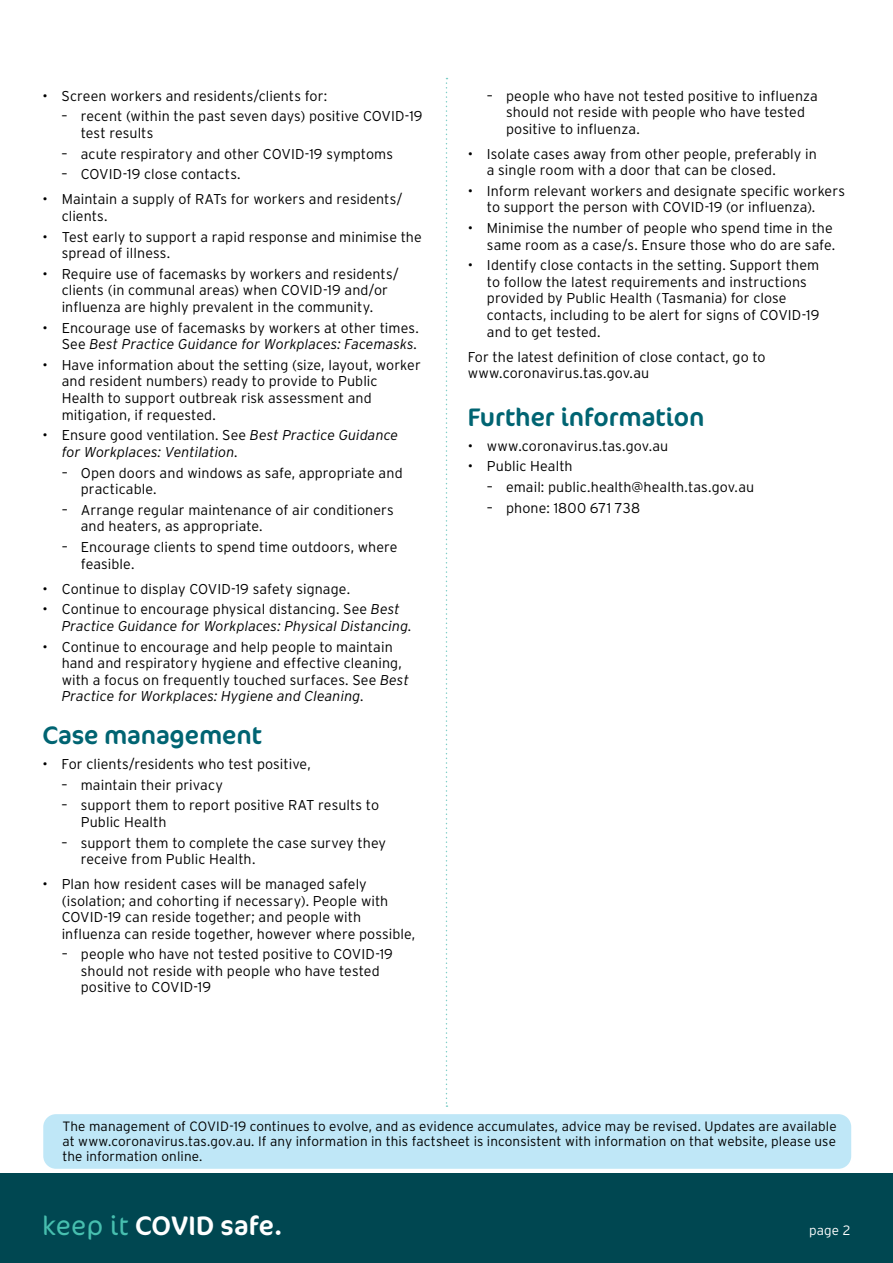
<style>
.page{position:relative;width:893px;height:1263px;background:#fff}
.page>*{position:absolute;margin:0;border:0;box-sizing:border-box;transform-origin:0 0}
.t1{font:27px "Cocon Pro";letter-spacing:.01em;color:#fff}
.t2{font:25.5px "Cocon Pro";letter-spacing:-.005em;color:#006472}
.t3{font:300 14.25px/16.5px "Interstate";letter-spacing:.005em;color:#000}
.t4{font:italic 300 14.25px/16.5px "Interstate";color:#000}
.t5{font:300 13.5px/15px "Interstate";letter-spacing:.01em;color:#000;text-align:justify}
.t6{font:300 13.5px "Interstate";color:#fff}
.s1{font-style:italic}
.s2{font-style:normal}
.s3{font-weight:300;color:#47bfaf}
</style>
<div class="page">
<svg style="left:446px;top:78px;width:1px;height:1029px"></svg>
<div style="left:0;top:1174px;width:893px;height:89px;background:#004751"></div>
<div style="left:43px;top:1114px;width:808px;height:55px;background:#bfe7f7;border-radius:13px"></div>
<p class="t3" style="left:43px;top:87px;width:286px">• Screen workers and residents/clients for:</p>
<p class="t3" style="left:81px;top:108px;width:343px;text-indent:-19px">– recent (within the past seven days) positive COVID-19 test results</p>
<p class="t3" style="left:62px;top:145px;width:333px">– acute respiratory and other COVID-19 symptoms</p>
<p class="t3" style="left:62px;top:166px;width:181px">– COVID-19 close contacts.</p>
<p class="t3" style="left:62px;top:191px;width:342px;text-indent:-19px">• Maintain a supply of RATs for workers and residents/ clients.</p>
<p class="t3" style="left:62px;top:228px;width:362px;text-indent:-19px">• Test early to support a rapid response and minimise the spread of illness.</p>
<p class="t3" style="left:43px;top:266px;width:358px;text-align:center">• Require use of facemasks by workers and residents/ clients (in communal areas) when COVID-19 and/or influenza are highly prevalent in the community.</p>
<p class="t3" style="left:43px;top:319px;width:378px;text-align:right">• Encourage use of facemasks by workers at other times.<br>See <span class="s1">Best Practice Guidance for Workplaces: Facemasks.</span></p>
<p class="t3" style="left:62px;top:357px;width:361px;text-indent:-19px">• Have information about the setting (size, layout, worker and resident numbers) ready to provide to Public Health to support outbreak risk assessment and mitigation, if requested.</p>
<p class="t4" style="left:62px;top:427px;width:338px;text-indent:-19px"><span class="s2">• Ensure good ventilation. See</span> Best Practice Guidance for Workplaces: Ventilation.</p>
<p class="t3" style="left:81px;top:464px;width:323px;text-indent:-19px">– Open doors and windows as safe, appropriate and practicable.</p>
<p class="t3" style="left:81px;top:501px;width:315px;text-indent:-19px">– Arrange regular maintenance of air conditioners and heaters, as appropriate.</p>
<p class="t3" style="left:81px;top:539px;width:318px;text-indent:-19px">– Encourage clients to spend time outdoors, where feasible.</p>
<p class="t3" style="left:43px;top:580px;width:309px">• Continue to display COVID-19 safety signage.</p>
<p class="t4" style="left:62px;top:601px;width:352px;text-indent:-19px"><span class="s2">• Continue to encourage physical distancing. See</span> Best<br>Practice Guidance for Workplaces: Physical Distancing.</p>
<p class="t3" style="left:62px;top:638px;width:349px;text-indent:-19px">• Continue to encourage and help people to maintain hand and respiratory hygiene and effective cleaning, with a focus on frequently touched surfaces. See <span class="s1">Best Practice for Workplaces: Hygiene and Cleaning.</span></p>
<h2 class="t2" style="left:43px;top:718px;width:221px">Case management</h2>
<p class="t3" style="left:43px;top:755px;width:270px">• For clients/residents who test positive,</p>
<p class="t3" style="left:62px;top:776px;width:163px">– maintain their privacy</p>
<p class="t3" style="left:81px;top:797px;width:300px;text-indent:-19px">– support them to report positive RAT results to<br>Public Health</p>
<p class="t3" style="left:81px;top:834px;width:307px;text-indent:-19px">– support them to complete the case survey they receive from Public Health.</p>
<p class="t3" style="left:62px;top:876px;width:355px;text-indent:-19px">• Plan how resident cases will be managed safely (isolation; and cohorting if necessary). People with COVID-19 can reside together; and people with influenza can reside together, however where possible,</p>
<p class="t3" style="left:81px;top:946px;width:314px;text-indent:-19px">– people who have not tested positive to COVID-19 should not reside with people who have tested positive to COVID-19</p>
<p class="t3" style="left:506px;top:87px;width:313px;text-indent:-19px">– people who have not tested positive to influenza should not reside with people who have tested positive to influenza.</p>
<p class="t3" style="left:487px;top:145px;width:331px;text-indent:-19px">• Isolate cases away from other people, preferably in a single room with a door that can be closed.</p>
<p class="t3" style="left:487px;top:183px;width:360px;text-indent:-19px">• Inform relevant workers and designate specific workers to support the person with COVID-19 (or influenza).</p>
<p class="t3" style="left:468px;top:220px;width:369px;text-align:right">• Minimise the number of people who spend time in the same room as a case/s. Ensure those who do are safe.</p>
<p class="t3" style="left:487px;top:257px;width:334px;text-indent:-19px">• Identify close contacts in the setting. Support them to follow the latest requirements and instructions provided by Public Health (Tasmania) for close contacts, including to be alert for signs of COVID-19 and to get tested.</p>
<p class="t3" style="left:468px;top:348px;width:299px">For the latest definition of close contact, go to www.coronavirus.tas.gov.au</p>
<h2 class="t2" style="left:468px;top:400px;width:238px">Further information</h2>
<p class="t3" style="left:468px;top:437px;width:202px">• www.coronavirus.tas.gov.au</p>
<p class="t3" style="left:468px;top:458px;width:106px">• Public Health</p>
<p class="t3" style="left:487px;top:479px;width:269px">– email: public.health@health.tas.gov.au</p>
<p class="t3" style="left:487px;top:499px;width:155px">– phone: 1800 671 738</p>
<p class="t5" style="left:62px;top:1119px;width:776px">The management of COVID-19 continues to evolve, and as evidence accumulates, advice may be revised. Updates are available at www.coronavirus.tas.gov.au. If any information in this factsheet is inconsistent with information on that website, please use the information online.</p>
<h1 class="t1" style="left:43px;top:1208px;width:241px"><span class="s3">keep it</span> COVID safe.</h1>
<p class="t6" style="left:809px;top:1223px;width:43px">page 2</p>
</div>
